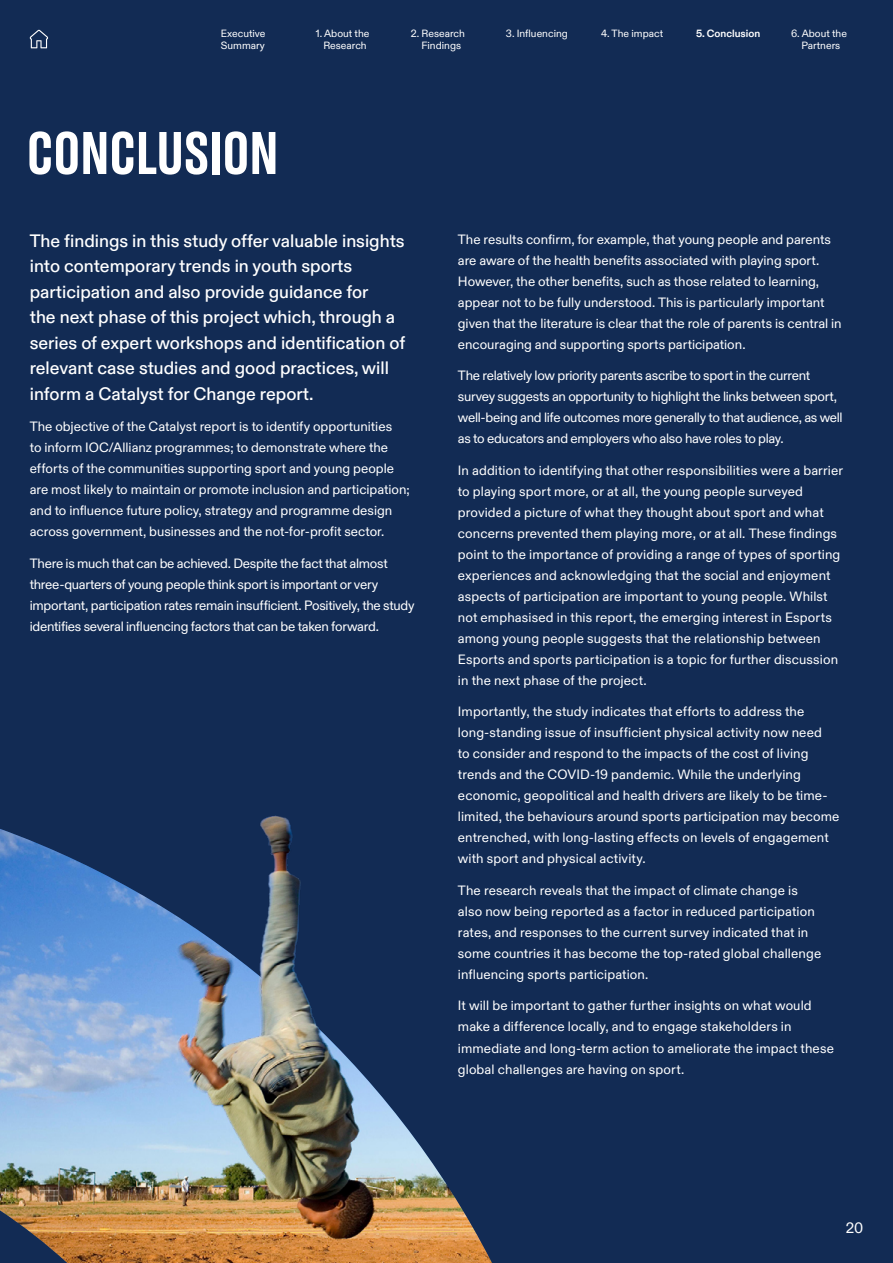
<style>
.page{position:relative;width:893px;height:1263px;background:#122b54}
.page>*{position:absolute;margin:0;border:0;box-sizing:border-box;transform-origin:0 0}
.t1{font:60px "Olympic Headline";color:#fff}
.t2{font:500 18px/25.5px "Olympic Sans";color:#fff}
.t3{font:15px "Olympic Sans";color:#fff}
.t4{font:13.5px/21px "Olympic Sans";letter-spacing:.005em;color:#fff}
.t5{font:13.5px/21px "Olympic Sans";letter-spacing:-.02em;color:#fff}
.t6{font:10.5px/12px "Olympic Sans";color:#fff}
.t7{font:700 10.5px "Olympic Sans";color:#fff}
</style>
<div class="page">
<img style="left:0;top:829px;width:492px;height:434px">
<img style="left:169px;top:815px;width:222px;height:426px">
<svg style="left:30px;top:30px;width:18px;height:18px"></svg>
<p class="t6" style="left:316px;top:27px;width:55px;text-align:center">1. About the<br>Research</p>
<p class="t6" style="left:506px;top:27px;width:63px">3. Influencing</p>
<p class="t6" style="left:601px;top:27px;width:64px">4. The impact</p>
<p class="t7" style="left:696px;top:25px;width:66px">5. Conclusion</p>
<p class="t6" style="left:791px;top:27px;width:57px;text-align:center">6. About the<br>Partners</p>
<p class="t6" style="left:221px;top:27px;width:46px">Executive<br>Summary</p>
<p class="t6" style="left:421px;top:27px;width:45px;text-indent:-10px">2. Research<br>Findings</p>
<h1 class="t1" style="left:27px;top:120px;width:253px">CONCLUSION</h1>
<p class="t2" style="left:30px;top:227px;width:377px">The findings in this study offer valuable insights into contemporary trends in youth sports participation and also provide guidance for<br>the next phase of this project which, through a series of expert workshops and identification of relevant case studies and good practices, will inform a Catalyst for Change report.</p>
<p class="t4" style="left:30px;top:415px;width:381px">The objective of the Catalyst report is to identify opportunities<br>to inform IOC/Allianz programmes; to demonstrate where the efforts of the communities supporting sport and young people are most likely to maintain or promote inclusion and participation; and to influence future policy, strategy and programme design across government, businesses and the not-for-profit sector.</p>
<p class="t5" style="left:30px;top:552px;width:386px">There is much that can be achieved. Despite the fact that almost three-quarters of young people think sport is important or very important, participation rates remain insufficient. Positively, the study identifies several influencing factors that can be taken forward.</p>
<p class="t4" style="left:458px;top:228px;width:385px">The results confirm, for example, that young people and parents are aware of the health benefits associated with playing sport.<br>However, the other benefits, such as those related to learning, appear not to be fully understood. This is particularly important given that the literature is clear that the role of parents is central in encouraging and supporting sports participation.</p>
<p class="t5" style="left:458px;top:364px;width:386px">The relatively low priority parents ascribe to sport in the current survey suggests an opportunity to highlight the links between sport, well-being and life outcomes more generally to that audience, as well as to educators and employers who also have roles to play.</p>
<p class="t4" style="left:458px;top:459px;width:387px">In addition to identifying that other responsibilities were a barrier to playing sport more, or at all, the young people surveyed provided a picture of what they thought about sport and what concerns prevented them playing more, or at all. These findings point to the importance of providing a range of types of sporting experiences and acknowledging that the social and enjoyment aspects of participation are important to young people. Whilst not emphasised in this report, the emerging interest in Esports among young people suggests that the relationship between Esports and sports participation is a topic for further discussion in the next phase of the project.</p>
<p class="t4" style="left:458px;top:700px;width:383px">Importantly, the study indicates that efforts to address the long-standing issue of insufficient physical activity now need<br>to consider and respond to the impacts of the cost of living trends and the COVID-19 pandemic. While the underlying economic, geopolitical and health drivers are likely to be time&shy;limited, the behaviours around sports participation may become entrenched, with long-lasting effects on levels of engagement with sport and physical activity.</p>
<p class="t4" style="left:458px;top:879px;width:365px">The research reveals that the impact of climate change is also now being reported as a factor in reduced participation rates, and responses to the current survey indicated that in some countries it has become the top-rated global challenge influencing sports participation.</p>
<p class="t4" style="left:458px;top:994px;width:378px">It will be important to gather further insights on what would make a difference locally, and to engage stakeholders in immediate and long-term action to ameliorate the impact these global challenges are having on sport.</p>
<p class="t3" style="left:846px;top:1216px;width:19px">20</p>
</div>
